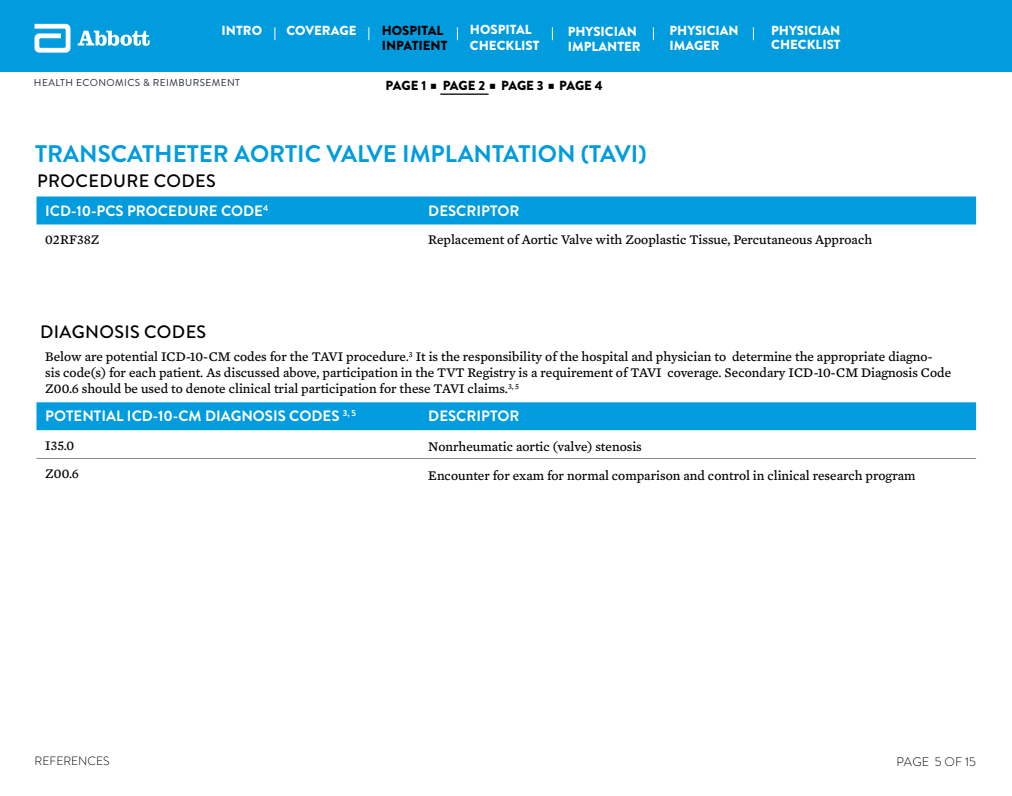
<style>
.page{position:relative;width:1012px;height:796px;background:#fff}
.page>*{position:absolute;margin:0;border:0;box-sizing:border-box;transform-origin:0 0}
.t1{font:700 24px "Brandon Grotesque";color:#009cde}
.t2{font:500 18px "Brandon Grotesque";letter-spacing:.02em;color:#000}
.t3{font:700 15px "Brandon Grotesque";color:#fff}
.t4{font:13.5px/16.2px "Mercury Text G4";color:#000}
.t5{font:900 13.15px/15.4px "Brandon Grotesque";color:#fff}
.t6{font:900 13.15px/15.4px "Brandon Grotesque";color:#000}
.t7{font:300 12.5px "Brandon Grotesque";letter-spacing:.015em;color:#000}
.t8{font:300 12px "Brandon Grotesque";letter-spacing:-.005em;color:#000}
.t9{font:10px "Brandon Grotesque";letter-spacing:.04em;color:#222731}
</style>
<div class="page">
<div style="left:0;top:0;width:1012px;height:72px;background:#009cde"></div>
<svg style="left:274px;top:27px;width:1px;height:13px"></svg>
<svg style="left:368px;top:27px;width:1px;height:13px"></svg>
<svg style="left:457px;top:27px;width:1px;height:13px"></svg>
<svg style="left:552px;top:27px;width:1px;height:13px"></svg>
<svg style="left:653px;top:27px;width:1px;height:13px"></svg>
<svg style="left:753px;top:27px;width:1px;height:13px"></svg>
<svg style="left:34px;top:24px;width:36px;height:29px"></svg>
<svg style="left:78px;top:31px;width:72px;height:15px"></svg>
<svg style="left:36px;top:196px;width:940px;height:234px;fill:#009cde"></svg>
<svg style="left:36px;top:253px;width:940px;height:149px"></svg>
<hr style="left:36px;top:458px;width:389px;height:1px;background:#888b8d">
<hr style="left:425px;top:458px;width:551px;height:1px;background:#888b8d">
<hr style="left:440px;top:93px;width:49px;height:2px;background:#262626">
<p class="t5" style="left:286px;top:23px;width:72px">COVERAGE</p>
<p class="t6" style="left:382px;top:23px;width:67px">HOSPITAL<br>INPATIENT</p>
<p class="t5" style="left:470px;top:22px;width:71px">HOSPITAL<br>CHECKLIST</p>
<p class="t5" style="left:669px;top:23px;width:71px">PHYSICIAN<br>IMAGER</p>
<p class="t5" style="left:222px;top:23px;width:42px">INTRO</p>
<p class="t5" style="left:568px;top:23px;width:74px">PHYSICIAN<br>IMPLANTER</p>
<p class="t5" style="left:771px;top:24px;width:71px;line-height:13.2px">PHYSICIAN<br>CHECKLIST</p>
<p class="t9" style="left:34px;top:75px;width:208px">HEALTH ECONOMICS &amp; REIMBURSEMENT</p>
<p class="t6" style="left:386px;top:78px;width:160px">PAGE 1 PAGE 2 PAGE 3</p>
<p class="t6" style="left:559px;top:78px;width:45px">PAGE 4</p>
<h1 class="t1" style="left:35px;top:137px;width:613px">TRANSCATHETER AORTIC VALVE IMPLANTATION (TAVI)</h1>
<h2 class="t2" style="left:37px;top:169px;width:180px">PROCEDURE CODES</h2>
<p class="t3" style="left:45px;top:200px;width:225px">ICD-10-PCS PROCEDURE CODE<sup>4</sup></p>
<p class="t3" style="left:428px;top:200px;width:93px">DESCRIPTOR</p>
<p class="t4" style="left:45px;top:231px;width:56px">02RF38Z</p>
<p class="t4" style="left:428px;top:231px;width:445px">Replacement of Aortic Valve with Zooplastic Tissue, Percutaneous Approach</p>
<h2 class="t2" style="left:40px;top:319px;width:168px">DIAGNOSIS CODES</h2>
<p class="t4" style="left:45px;top:348px;width:908px">Below are potential ICD-10-CM codes for the TAVI procedure.<sup>3</sup> It is the responsibility of the hospital and physician to determine the appropriate diagno-<br>sis code(s) for each patient. As discussed above, participation in the TVT Registry is a requirement of TAVI coverage. Secondary ICD-10-CM Diagnosis Code<br>Z00.6 should be used to denote clinical trial participation for these TAVI claims.<sup>3,</sup> <sup>5</sup></p>
<p class="t3" style="left:45px;top:406px;width:312px">POTENTIAL ICD-10-CM DIAGNOSIS CODES <sup>3,</sup> <sup>5</sup></p>
<p class="t3" style="left:428px;top:406px;width:93px">DESCRIPTOR</p>
<p class="t4" style="left:45px;top:436px;width:31px">I35.0</p>
<p class="t4" style="left:428px;top:438px;width:215px">Nonrheumatic aortic (valve) stenosis</p>
<p class="t4" style="left:45px;top:465px;width:35px">Z00.6</p>
<p class="t4" style="left:428px;top:466px;width:489px">Encounter for exam for normal comparison and control in clinical research program</p>
<p class="t8" style="left:35px;top:753px;width:77px">REFERENCES</p>
<p class="t7" style="left:897px;top:753px;width:81px">PAGE 5 OF 15</p>
</div>
